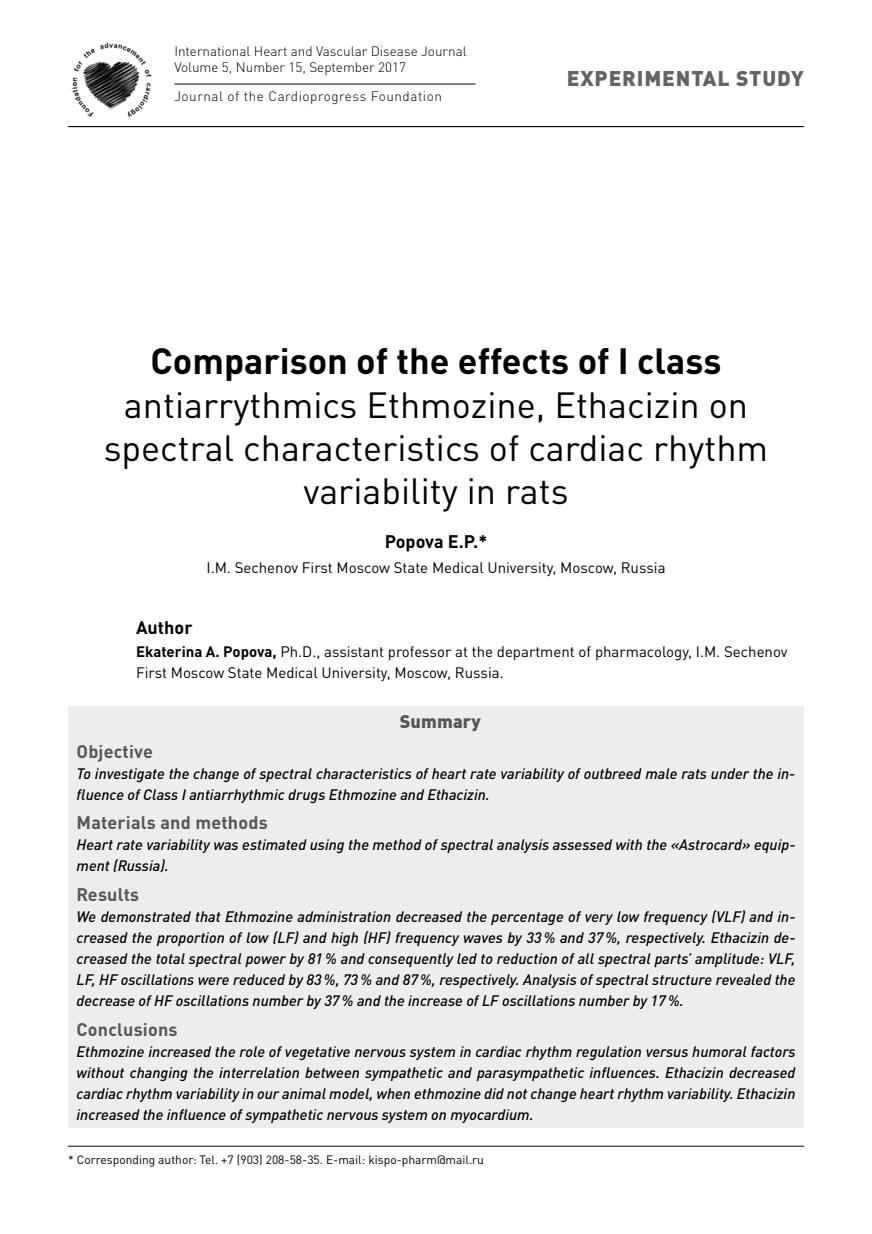
<style>
.page{position:relative;width:872px;height:1234px;background:#fff}
.page>*{position:absolute;margin:0;border:0;box-sizing:border-box;transform-origin:0 0}
.t1{font:36px/43.2px "DIN Pro";color:#000;text-align:center}
.t2{font:700 36px "DIN Pro";color:#000}
.t3{font:900 21px "DIN Pro";letter-spacing:.04em;color:#646363}
.t4{font:700 18px "DIN Pro";letter-spacing:.01em;color:#575756}
.t5{font:700 18px "DIN Pro";color:#000}
.t6{font:900 18px "DIN Pro";letter-spacing:.01em;color:#575756}
.t7{font:italic 500 15px/21px "DIN Pro";color:#000}
.t8{font:15px/21px "DIN Pro";color:#000}
.t9{font:300 13.5px/16.2px "DIN Pro";color:#000}
.t10{font:300 13.5px "DIN Pro";letter-spacing:.04em;color:#000}
.t11{font:12px "DIN Pro";color:#000}
.s1{font-weight:700}
</style>
<div class="page">
<hr style="left:68px;top:126px;width:736px;height:1px;background:#000">
<img style="left:71px;top:42px;width:81px;height:76px">
<hr style="left:174px;top:84px;width:301px;height:1px;background:#000">
<hr style="left:68px;top:1145px;width:736px;height:1px;background:#000">
<div style="left:68px;top:706px;width:736px;height:35px;background:#ededed"></div>
<div style="left:68px;top:735px;width:736px;height:35px;background:#ededed"></div>
<div style="left:68px;top:763px;width:736px;height:44px;background:#ededed"></div>
<div style="left:68px;top:807px;width:736px;height:35px;background:#ededed"></div>
<div style="left:68px;top:834px;width:736px;height:45px;background:#ededed"></div>
<div style="left:68px;top:878px;width:736px;height:35px;background:#ededed"></div>
<div style="left:68px;top:906px;width:736px;height:107px;background:#ededed"></div>
<div style="left:68px;top:1013px;width:736px;height:35px;background:#ededed"></div>
<div style="left:68px;top:1040px;width:736px;height:87px;background:#ededed"></div>
<p class="t9" style="left:174px;top:42px;width:294px">International Heart and Vascular Disease Journal<br>Volume 5, Number 15, September 2017</p>
<p class="t10" style="left:174px;top:86px;width:269px">Journal of the Cardioprogress Foundation</p>
<h2 class="t3" style="left:567px;top:60px;width:238px">EXPERIMENTAL STUDY</h2>
<h1 class="t2" style="left:151px;top:331px;width:572px">Comparison of the effects of I class</h1>
<h1 class="t1" style="left:104px;top:379px;width:666px">antiarrythmics Ethmozine, Ethacizin on spectral characteristics of cardiac rhythm variability in rats</h1>
<p class="t5" style="left:385px;top:526px;width:104px">Popova E.P.*</p>
<p class="t8" style="left:206px;top:555px;width:460px">I.M. Sechenov First Moscow State Medical University, Moscow, Russia</p>
<p class="t5" style="left:136px;top:612px;width:58px">Author</p>
<p class="t8" style="left:136px;top:639px;width:653px"><span class="s1">Ekaterina A. Popova,</span> Ph.D., assistant professor at the department of pharmacology, I.M. Sechenov<br>First Moscow State Medical University, Moscow, Russia.</p>
<p class="t6" style="left:400px;top:706px;width:83px">Summary</p>
<p class="t4" style="left:77px;top:736px;width:78px">Objective</p>
<p class="t7" style="left:77px;top:761px;width:720px">To investigate the change of spectral characteristics of heart rate variability of outbreed male rats under the in&shy;fluence of Class I antiarrhythmic drugs Ethmozine and Ethacizin.</p>
<p class="t4" style="left:77px;top:807px;width:193px">Materials and methods</p>
<p class="t7" style="left:77px;top:832px;width:720px">Heart rate variability was estimated using the method of spectral analysis assessed with the «Astrocard» equip&shy;ment (Russia).</p>
<p class="t4" style="left:77px;top:879px;width:64px">Results</p>
<p class="t7" style="left:77px;top:904px;width:720px;text-align:justify">We demonstrated that Ethmozine administration decreased the percentage of very low frequency (VLF) and in&shy;creased the proportion of low (LF) and high (HF) frequency waves by 33% and 37%, respectively. Ethacizin de&shy;creased the total spectral power by 81% and consequently led to reduction of all spectral parts’ amplitude: VLF, LF, HF oscillations were reduced by 83%, 73% and 87%, respectively. Analysis of spectral structure revealed the decrease of HF oscillations number by 37% and the increase of LF oscillations number by 17%.</p>
<p class="t4" style="left:77px;top:1013px;width:102px">Conclusions</p>
<p class="t7" style="left:77px;top:1038px;width:720px;text-align:justify">Ethmozine increased the role of vegetative nervous system in cardiac rhythm regulation versus humoral factors without changing the interrelation between sympathetic and parasympathetic influences. Ethacizin decreased cardiac rhythm variability in our animal model, when ethmozine did not change heart rhythm variability. Ethacizin increased the influence of sympathetic nervous system on myocardium.</p>
<p class="t11" style="left:68px;top:1149px;width:417px">* Corresponding author: Tel. +7 (903) 208-58-35. Е-mail: kispo-pharm@mail.ru</p>
</div>
